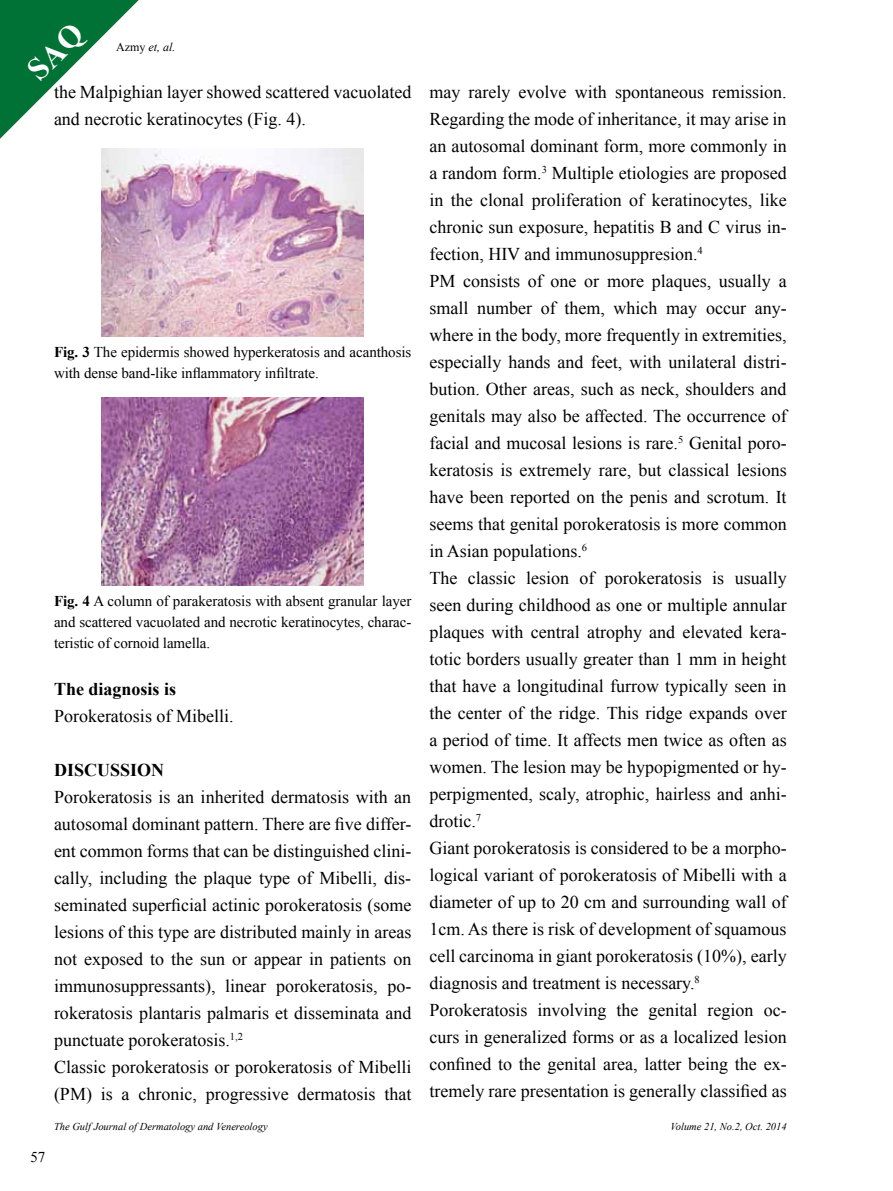
<style>
.page{position:relative;width:893px;height:1191px;background:#fff}
.page>*{position:absolute;margin:0;border:0;box-sizing:border-box;transform-origin:0 0}
.t1{font:18px/27px "Times New Roman";color:#000}
.t2{font:700 18px "Times New Roman";color:#000}
.t3{font:15px/21px "Times New Roman";letter-spacing:-.005em;color:#000}
.t4{font:italic 12px "Times New Roman";color:#000}
.t5{font:italic 10.5px "Times New Roman";color:#000}
.s1{font-style:normal}
.s2{font-weight:700}
</style>
<div class="page">
<img style="left:101px;top:149px;width:263px;height:188px">
<img style="left:101px;top:398px;width:263px;height:187px">
<svg style="left:0;top:0;width:139px;height:139px"></svg>
<p class="t3" style="left:30px;top:1145px;width:16px">57</p>
<p class="t4" style="left:116px;top:39px;width:61px"><span class="s1">Azmy</span> et, al.</p>
<p class="t1" style="left:54px;top:78px;width:359px">the Malpighian layer showed scattered vacuolated and necrotic keratinocytes (Fig. 4).</p>
<p class="t3" style="left:54px;top:341px;width:359px"><span class="s2">Fig. 3</span> The epidermis showed hyperkeratosis and acanthosis with dense band-like inflammatory infiltrate.</p>
<p class="t3" style="left:54px;top:590px;width:359px;text-align:justify"><span class="s2">Fig. 4</span> A column of parakeratosis with absent granular layer and scattered vacuolated and necrotic keratinocytes, charac&shy;teristic of cornoid lamella.</p>
<p class="t2" style="left:54px;top:676px;width:124px">The diagnosis is</p>
<p class="t1" style="left:54px;top:702px;width:181px">Porokeratosis of Mibelli.</p>
<p class="t2" style="left:54px;top:757px;width:112px">DISCUSSION</p>
<p class="t1" style="left:54px;top:783px;width:359px">Porokeratosis is an inherited dermatosis with an autosomal dominant pattern. There are five differ&shy;ent common forms that can be distinguished clini&shy;cally, including the plaque type of Mibelli, dis&shy;seminated superficial actinic porokeratosis (some lesions of this type are distributed mainly in areas not exposed to the sun or appear in patients on immunosuppressants), linear porokeratosis, po&shy;rokeratosis plantaris palmaris et disseminata and punctuate porokeratosis.<sup>1,2<br></sup>Classic porokeratosis or porokeratosis of Mibelli (PM) is a chronic, progressive dermatosis that</p>
<p class="t1" style="left:429px;top:78px;width:359px">may rarely evolve with spontaneous remission.<br>Regarding the mode of inheritance, it may arise in an autosomal dominant form, more commonly in a random form.<sup>3</sup> Multiple etiologies are proposed in the clonal proliferation of keratinocytes, like chronic sun exposure, hepatitis B and C virus in&shy;fection, HIV and immunosuppresion.<sup>4<br></sup>PM consists of one or more plaques, usually a small number of them, which may occur any&shy;where in the body, more frequently in extremities, especially hands and feet, with unilateral distri&shy;bution. Other areas, such as neck, shoulders and genitals may also be affected. The occurrence of facial and mucosal lesions is rare.<sup>5</sup> Genital poro&shy;keratosis is extremely rare, but classical lesions have been reported on the penis and scrotum. It seems that genital porokeratosis is more common in Asian populations.<sup>6<br></sup>The classic lesion of porokeratosis is usually seen during childhood as one or multiple annular plaques with central atrophy and elevated kera&shy;totic borders usually greater than 1 mm in height that have a longitudinal furrow typically seen in the center of the ridge. This ridge expands over a period of time. It affects men twice as often as women. The lesion may be hypopigmented or hy&shy;perpigmented, scaly, atrophic, hairless and anhi&shy;drotic.<sup>7<br></sup>Giant porokeratosis is considered to be a morpho&shy;logical variant of porokeratosis of Mibelli with a diameter of up to 20 cm and surrounding wall of 1cm. As there is risk of development of squamous cell carcinoma in giant porokeratosis (10%), early diagnosis and treatment is necessary.<sup>8<br></sup>Porokeratosis involving the genital region oc&shy;curs in generalized forms or as a localized lesion confined to the genital area, latter being the ex&shy;tremely rare presentation is generally classified as</p>
<p class="t5" style="left:54px;top:1119px;width:215px">The Gulf Journal of Dermatology and Venereology</p>
<p class="t5" style="left:671px;top:1119px;width:118px">Volume 21, No.2, Oct. 2014</p>
</div>
